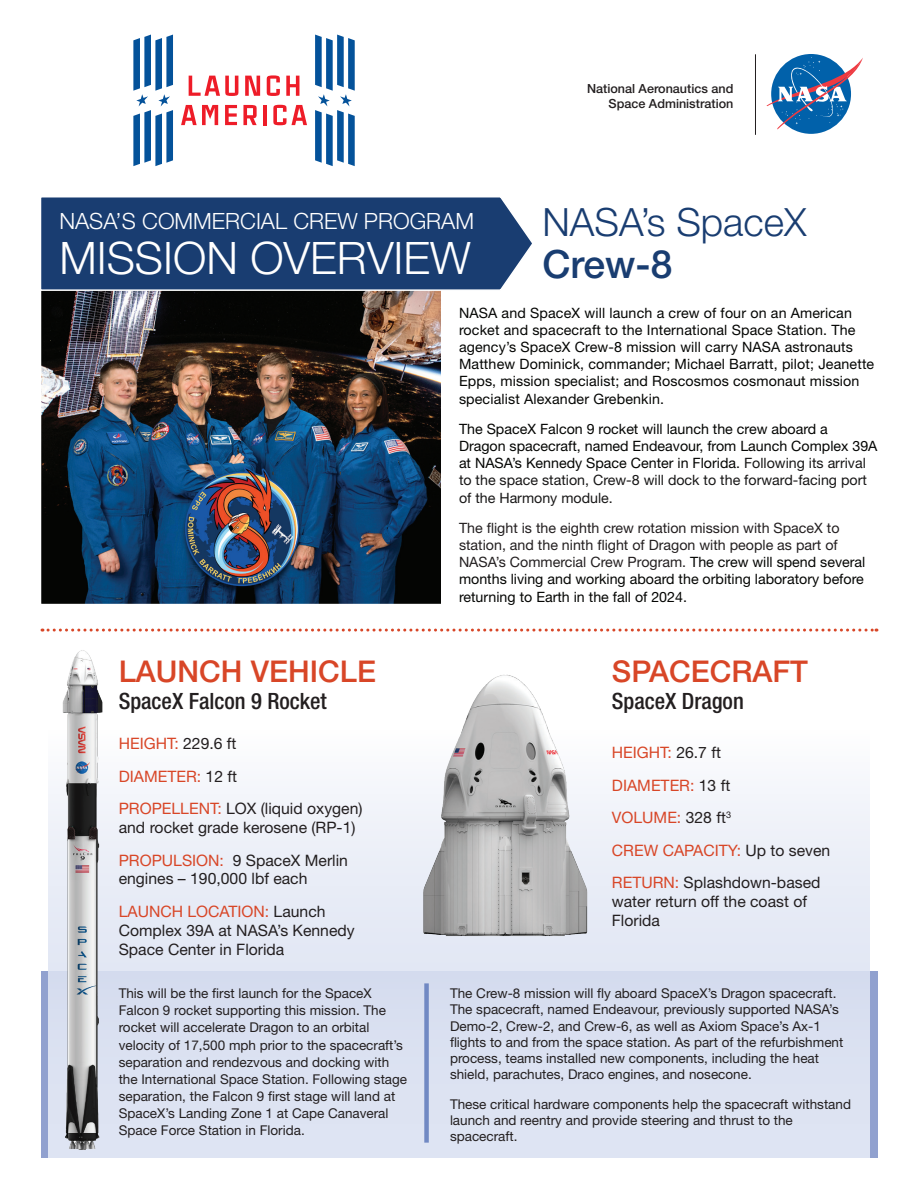
<style>
.page{position:relative;width:918px;height:1188px;background:#fff}
.page>*{position:absolute;margin:0;border:0;box-sizing:border-box;transform-origin:0 0}
.t1{font:300 44.85px "Helvetica Neue LT Std";color:#fff}
.t2{font:300 39px "Helvetica Neue LT Std";color:#193d71}
.t3{font:500 39px "Helvetica Neue LT Std";color:#193d71}
.t4{font:500 30px "Helvetica Neue LT Std";color:#d84627}
.t5{font:500 condensed 22.5px "Helvetica Neue LT Std";color:#231f20}
.t6{font:300 22.35px "Helvetica Neue LT Std";color:#fff}
.t7{font:15.75px/18.9px "Helvetica Neue LT Std";color:#231f20}
.t8{font:15.75px "Helvetica Neue LT Std";color:#d84627}
.paragraph{font:14.25px/17.1px "Helvetica Neue LT Std";letter-spacing:.01em;color:#040503}
.paragraph-2{font:14.25px/17.1px "Helvetica Neue LT Std";color:#231f20}
.t9{font:13.5px/17.1px "Helvetica Neue LT Std";color:#231f20}
.t10{font:500 12.6px "Helvetica Neue LT Std";color:#231f20}
.s1{color:#231f20}
.s2{color:#d84627}
.s3{color:#181717}
.s4{color:#040503}
</style>
<div class="page">
<img style="left:43px;top:292px;width:396px;height:310px">
<div style="left:40px;top:287px;width:402px;height:318px;border:2px solid #fff"></div>
<svg style="left:40px;top:197px;width:492px;height:95px;background:#264778"></svg>
<div style="left:48px;top:730px;width:822px;height:427px;background:linear-gradient(to bottom,#f7f8fc,#d4dbef)"></div>
<div style="left:771px;top:54px;width:80px;height:80px;background:#0161aa;border-radius:50%"></div>
<svg style="left:766px;top:57px;width:97px;height:73px"></svg>
<hr style="left:755px;top:54px;width:1px;height:81px;background:#231f20">
<svg style="left:189px;top:76px;width:49px;height:20px"></svg>
<svg style="left:245px;top:76px;width:15px;height:20px"></svg>
<svg style="left:267px;top:75px;width:13px;height:21px"></svg>
<svg style="left:286px;top:76px;width:13px;height:20px"></svg>
<svg style="left:181px;top:105px;width:37px;height:20px"></svg>
<svg style="left:225px;top:105px;width:12px;height:20px"></svg>
<svg style="left:243px;top:105px;width:14px;height:20px"></svg>
<hr style="left:263px;top:105px;width:4px;height:20px;background:#ee1c28">
<svg style="left:273px;top:105px;width:34px;height:20px"></svg>
<svg style="left:315px;top:35px;width:40px;height:131px"></svg>
<svg style="left:133px;top:35px;width:40px;height:131px"></svg>
<svg style="left:42px;top:629px;width:835px;height:3px"></svg>
<img style="left:422px;top:674px;width:167px;height:265px">
<img style="left:55px;top:650px;width:49px;height:503px">
<div style="left:424px;top:983px;width:5px;height:160px;background:#7189c3"></div>
<p class="t6" style="left:59px;top:208px;width:416px">NASA’S COMMERCIAL CREW PROGRAM</p>
<p class="t1" style="left:59px;top:231px;width:413px">MISSION OVERVIEW</p>
<p class="t10" style="left:587px;top:81px;width:148px">National Aeronautics and</p>
<p class="t10" style="left:609px;top:96px;width:126px">Space Administration</p>
<p class="t2" style="left:542px;top:199px;width:265px">NASA’s SpaceX</p>
<p class="t3" style="left:542px;top:241px;width:132px">Crew-8</p>
<p class="t4" style="left:119px;top:653px;width:259px">LAUNCH VEHICLE</p>
<p class="t5" style="left:119px;top:687px;width:209px">SpaceX Falcon 9 Rocket</p>
<p class="t8" style="left:119px;top:734px;width:119px">HEIGHT: <span class="s1">229.6 ft</span></p>
<p class="t8" style="left:119px;top:767px;width:120px">DIAMETER: <span class="s1">12 ft</span></p>
<p class="t7" style="left:119px;top:799px;width:245px"><span class="s2">PROPELLENT:</span> LOX (liquid oxygen) and rocket grade kerosene (RP-1)</p>
<p class="t7" style="left:119px;top:850px;width:231px"><span class="s2">PROPULSION:</span> 9 SpaceX Merlin engines – 190,000 lbf each</p>
<p class="t7" style="left:119px;top:902px;width:238px"><span class="s2">LAUNCH LOCATION:</span> Launch<br>Complex 39A at NASA’s Kennedy<br>Space Center in Florida</p>
<p class="t9" style="left:119px;top:985px;width:290px">This will be the first launch for the SpaceX Falcon 9 rocket supporting this mission. The rocket will accelerate Dragon to an orbital velocity of 17,500 mph prior to the spacecraft’s separation and rendezvous and docking with the International Space Station. Following stage separation, the Falcon 9 first stage will land at SpaceX’s Landing Zone 1 at Cape Canaveral Space Force Station in Florida.</p>
<p class="paragraph" style="left:459px;top:304px;width:417px">NASA and SpaceX will launch a crew of four on an American rocket and spacecraft to the International Space Station. The agency’s SpaceX Crew-8 mission will carry NASA astronauts Matthew Dominick, commander; Michael Barratt, pilot; Jeanette Epps, mission specialist; and Roscosmos cosmonaut mission specialist Alexander Grebenkin.</p>
<p class="paragraph" style="left:459px;top:420px;width:420px">The SpaceX Falcon 9 rocket will launch the crew aboard a Dragon spacecraft, named Endeavour, from Launch Complex 39A at NASA’s Kennedy Space Center in Florida. <span class="s3">Following its arrival to the space station, Crew-8 will dock to the forward-facing port of the Harmony module.</span></p>
<p class="paragraph-2" style="left:459px;top:519px;width:408px">The flight is the eighth crew rotation mission with SpaceX to station, and the ninth flight of Dragon with people as part of NASA’s Commercial Crew Program. <span class="s4">The crew will spend several months living and working aboard the orbiting laboratory before returning to Earth in the fall of 2024.</span></p>
<p class="t4" style="left:612px;top:653px;width:198px">SPACECRAFT</p>
<p class="t5" style="left:612px;top:687px;width:133px">SpaceX Dragon</p>
<p class="t8" style="left:612px;top:743px;width:111px">HEIGHT: <span class="s1">26.7 ft</span></p>
<p class="t8" style="left:612px;top:776px;width:120px">DIAMETER: <span class="s1">13 ft</span></p>
<p class="t8" style="left:612px;top:808px;width:121px">VOLUME: <span class="s1">328 ft</span><sup>3</sup></p>
<p class="t8" style="left:612px;top:841px;width:220px">CREW CAPACITY: <span class="s1">Up to seven</span></p>
<p class="t7" style="left:612px;top:873px;width:210px"><span class="s2">RETURN:</span> Splashdown-based water return off the coast of<br>Florida</p>
<p class="t9" style="left:450px;top:985px;width:395px;line-height:16.2px">The Crew-8 mission will fly aboard SpaceX’s Dragon spacecraft.<br>The spacecraft, named Endeavour, previously supported NASA’s Demo-2, Crew-2, and Crew-6, as well as Axiom Space’s Ax-1 flights to and from the space station. As part of the refurbishment process, teams installed new components, including the heat shield, parachutes, Draco engines, and nosecone.</p>
<p class="t9" style="left:450px;top:1096px;width:403px;line-height:16.2px">These critical hardware components help the spacecraft withstand launch and reentry and provide steering and thrust to the spacecraft.</p>
</div>
